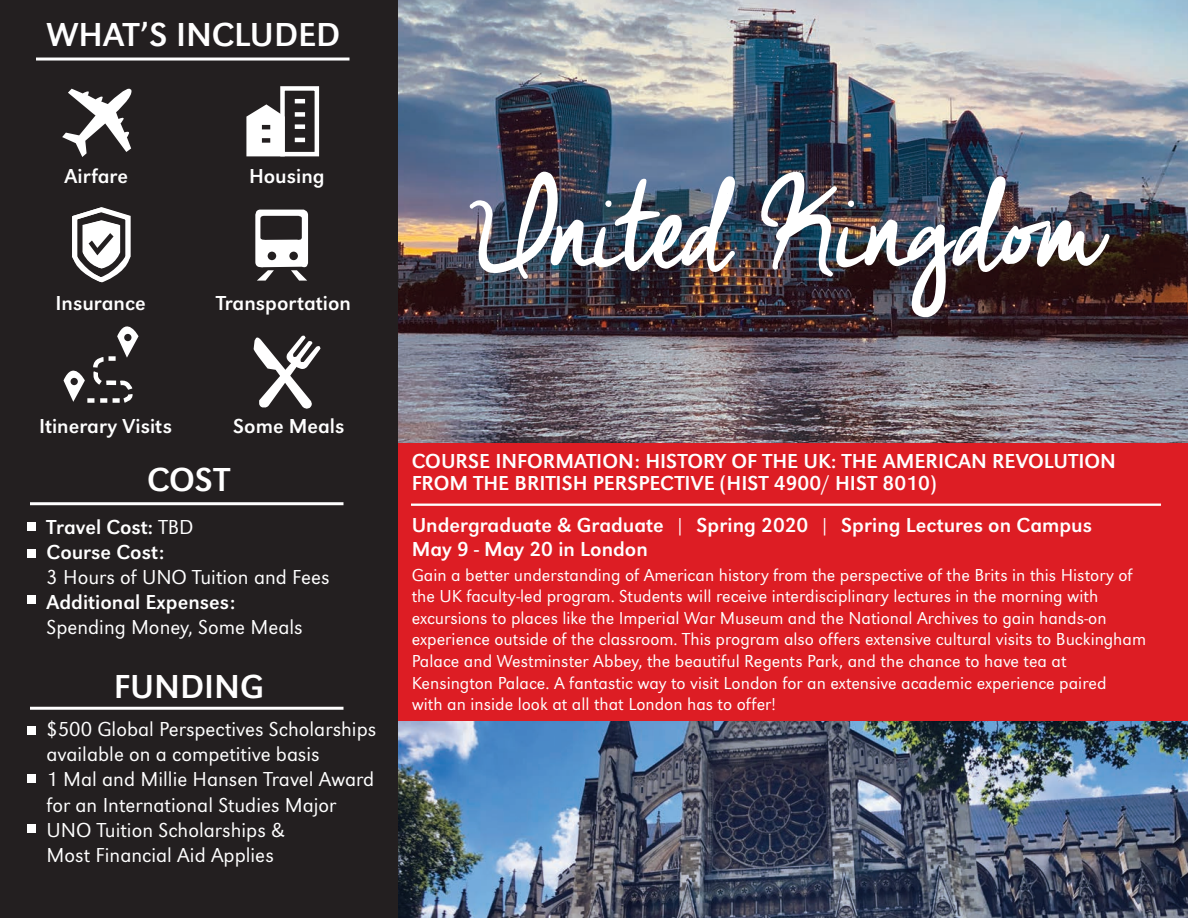
<style>
.page{position:relative;width:1188px;height:918px;background:#fff}
.page>*{position:absolute;margin:0;border:0;box-sizing:border-box;transform-origin:0 0}
.t1{font:126px "Cheddar Jack";letter-spacing:-.05em;color:#fff}
.t2{font:34.5px "URW Grotesk";color:#fff}
.t3{font:21px/22.5px "URW Grotesk";color:#fff}
.t4{font:300 21px/25.2px "URW Grotesk";color:#fff}
.t5{font:300 18px/21.6px "URW Grotesk";color:#fff}
.s1{font-weight:300}
</style>
<div class="page">
<img style="left:397px;top:721px;width:791px;height:197px">
<img style="left:397px;top:0;width:791px;height:444px">
<div style="left:397px;top:444px;width:791px;height:277px;background:#dd1d24"></div>
<div style="left:411px;top:504px;width:750px;height:2px;border:2px solid #fff"></div>
<div style="left:0;top:0;width:397px;height:918px;background:#231f20"></div>
<svg style="left:62px;top:88px;width:70px;height:69px"></svg>
<svg style="left:246px;top:86px;width:74px;height:71px"></svg>
<div style="left:262px;top:138px;width:8px;height:5px;background:#231f20"></div>
<hr style="left:295px;top:99px;width:10px;height:4px;background:#fff">
<div style="left:295px;top:112px;width:10px;height:5px;background:#fff"></div>
<div style="left:295px;top:124px;width:10px;height:5px;background:#fff"></div>
<hr style="left:295px;top:138px;width:10px;height:4px;background:#fff">
<svg style="left:255px;top:210px;width:53px;height:71px"></svg>
<hr style="left:36px;top:58px;width:314px;height:3px;background:#fff">
<svg style="left:254px;top:335px;width:67px;height:74px"></svg>
<svg style="left:64px;top:326px;width:75px;height:77px"></svg>
<hr style="left:30px;top:502px;width:314px;height:3px;background:#fff">
<div style="left:27px;top:522px;width:9px;height:9px;background:#fff"></div>
<div style="left:27px;top:549px;width:9px;height:9px;background:#fff"></div>
<div style="left:27px;top:595px;width:9px;height:9px;background:#fff"></div>
<div style="left:27px;top:726px;width:9px;height:9px;background:#fff"></div>
<div style="left:27px;top:774px;width:9px;height:9px;background:#fff"></div>
<div style="left:27px;top:824px;width:9px;height:9px;background:#fff"></div>
<hr style="left:30px;top:707px;width:314px;height:3px;background:#fff">
<svg style="left:72px;top:207px;width:59px;height:76px"></svg>
<h2 class="t2" style="left:46px;top:14px;width:295px">WHAT’S INCLUDED</h2>
<p class="t3" style="left:64px;top:164px;width:65px">Airfare</p>
<p class="t3" style="left:249px;top:164px;width:77px">Housing</p>
<p class="t3" style="left:56px;top:292px;width:92px">Insurance</p>
<p class="t3" style="left:216px;top:292px;width:137px">Transportation</p>
<h1 class="t1" style="left:469px;top:163px;width:636px">United Kingdom</h1>
<p class="t3" style="left:39px;top:414px;width:135px">Itinerary Visits</p>
<p class="t3" style="left:233px;top:414px;width:113px">Some Meals</p>
<h2 class="t2" style="left:147px;top:460px;width:84px">COST</h2>
<p class="t3" style="left:46px;top:514px;width:149px;line-height:25.2px">Travel Cost: <span class="s1">TBD<br></span>Course Cost:</p>
<p class="t4" style="left:46px;top:565px;width:285px">3 Hours of UNO Tuition and Fees</p>
<p class="t3" style="left:46px;top:591px;width:190px">Additional Expenses:</p>
<p class="t4" style="left:46px;top:615px;width:258px">Spending Money, Some Meals</p>
<h2 class="t2" style="left:114px;top:666px;width:152px">FUNDING</h2>
<p class="t4" style="left:46px;top:717px;width:331px">$500 Global Perspectives Scholarships available on a competitive basis<br>1 Mal and Millie Hansen Travel Award for an International Studies Major UNO Tuition Scholarships &amp;<br>Most Financial Aid Applies</p>
<p class="t3" style="left:412px;top:450px;width:706px">COURSE INFORMATION: HISTORY OF THE UK: THE AMERICAN REVOLUTION<br>FROM THE BRITISH PERSPECTIVE (HIST 4900/ HIST 8010)</p>
<p class="t3" style="left:412px;top:513px;width:682px;line-height:24px">Undergraduate &amp; Graduate | Spring 2020 | Spring Lectures on Campus<br>May 9 - May 20 in London</p>
<p class="t5" style="left:412px;top:564px;width:736px">Gain a better understanding of American history from the perspective of the Brits in this History of the UK faculty-led program. Students will receive interdisciplinary lectures in the morning with excursions to places like the Imperial War Museum and the National Archives to gain hands-on experience outside of the classroom. This program also offers extensive cultural visits to Buckingham Palace and Westminster Abbey, the beautiful Regents Park, and the chance to have tea at Kensington Palace. A fantastic way to visit London for an extensive academic experience paired<br>with an inside look at all that London has to offer!</p>
</div>
